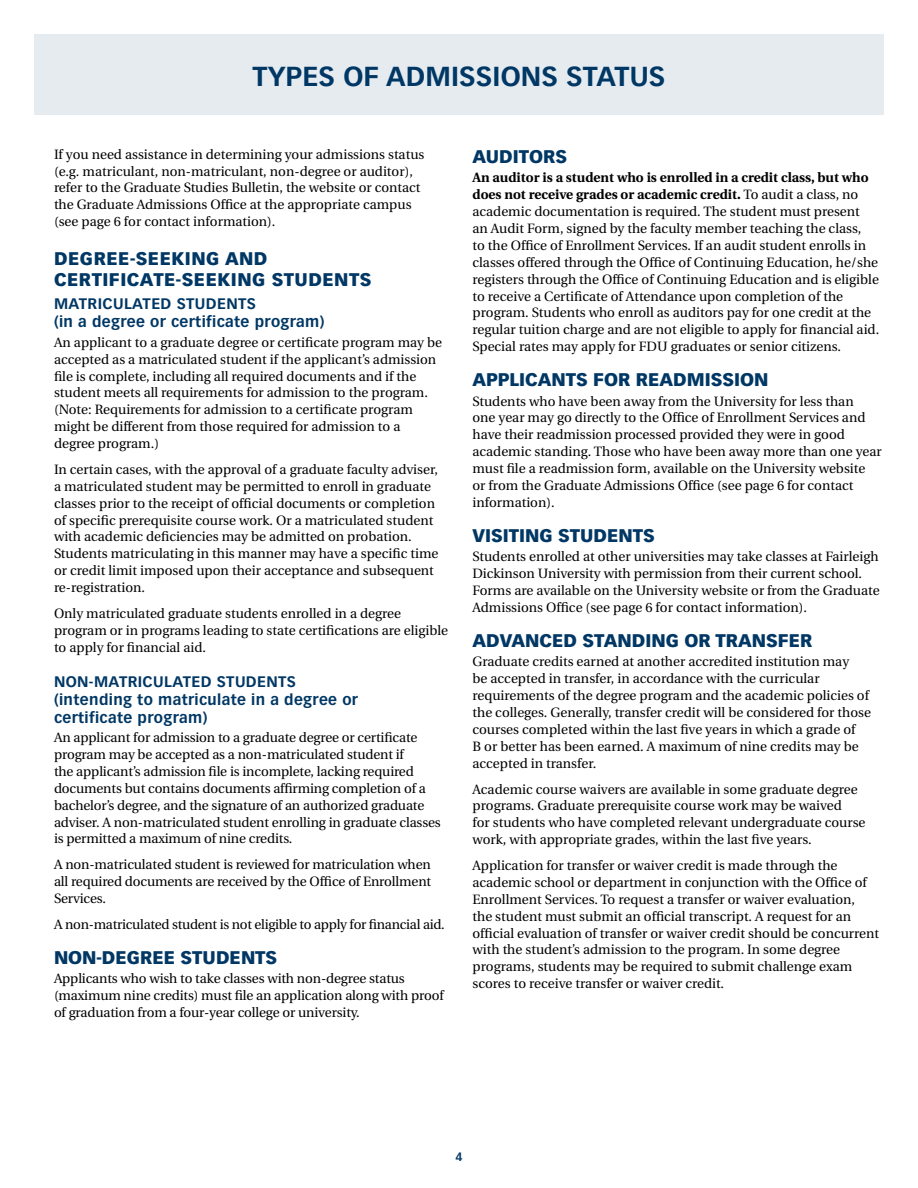
<style>
.page{position:relative;width:918px;height:1188px;background:#fff}
.page>*{position:absolute;margin:0;border:0;box-sizing:border-box;transform-origin:0 0}
.t1{font:700 27px "Vectora LH";letter-spacing:.005em;color:#003764}
.t2{font:900 18px "Vectora LH";color:#003764}
.t3{font:900 18px/20.7px "Vectora LH";letter-spacing:.025em;color:#003764}
.t4{font:700 15px/18px "Vectora LH";letter-spacing:.025em;color:#003764}
.t5{font:13.5px/16.8px "Utopia";color:#000}
.t6{font:13.5px "Utopia";letter-spacing:-.02em;color:#000}
.t7{font:700 12px "Vectora LH";color:#003764}
.s1{font-weight:700}
</style>
<div class="page">
<div style="left:34px;top:34px;width:850px;height:82px;background:#e6ebf0"></div>
<h1 class="t1" style="left:253px;top:60px;width:414px">TYPES OF ADMISSIONS STATUS</h1>
<p class="t5" style="left:54px;top:146px;width:372px">If you need assistance in determining your admissions status (e.g. matriculant, non-matriculant, non-degree or auditor), refer to the Graduate Studies Bulletin, the website or contact the Graduate Admissions Office at the appropriate campus (see page 6 for contact information).</p>
<h2 class="t3" style="left:54px;top:248px;width:319px">DEGREE-SEEKING AND<br>CERTIFICATE-SEEKING STUDENTS</h2>
<p class="t4" style="left:54px;top:295px;width:272px">MATRICULATED STUDENTS<br>(in a degree or certificate program)</p>
<p class="t5" style="left:54px;top:334px;width:390px">An applicant to a graduate degree or certificate program may be accepted as a matriculated student if the applicant’s admission file is complete, including all required documents and if the student meets all requirements for admission to the program. (Note: Requirements for admission to a certificate program might be different from those required for admission to a degree program.)</p>
<p class="t5" style="left:54px;top:461px;width:386px">In certain cases, with the approval of a graduate faculty adviser, a matriculated student may be permitted to enroll in graduate classes prior to the receipt of official documents or completion of specific prerequisite course work. Or a matriculated student with academic deficiencies may be admitted on probation.<br>Students matriculating in this manner may have a specific time or credit limit imposed upon their acceptance and subsequent re-registration.</p>
<p class="t5" style="left:54px;top:605px;width:396px">Only matriculated graduate students enrolled in a degree program or in programs leading to state certifications are eligible to apply for financial aid.</p>
<p class="t4" style="left:54px;top:672px;width:306px">NON-MATRICULATED STUDENTS (intending to matriculate in a degree or certificate program)</p>
<p class="t5" style="left:54px;top:729px;width:388px">An applicant for admission to a graduate degree or certificate program may be accepted as a non-matriculated student if<br>the applicant’s admission file is incomplete, lacking required documents but contains documents affirming completion of a bachelor’s degree, and the signature of an authorized graduate adviser. A non-matriculated student enrolling in graduate classes is permitted a maximum of nine credits.</p>
<p class="t5" style="left:54px;top:857px;width:379px;text-align:justify">A non-matriculated student is reviewed for matriculation when all required documents are received by the Office of Enrollment Services.</p>
<p class="t6" style="left:54px;top:917px;width:392px">A non-matriculated student is not eligible to apply for financial aid.</p>
<h2 class="t2" style="left:54px;top:946px;width:225px">NON-DEGREE STUDENTS</h2>
<p class="t5" style="left:54px;top:971px;width:391px">Applicants who wish to take classes with non-degree status (maximum nine credits) must file an application along with proof of graduation from a four-year college or university.</p>
<h2 class="t2" style="left:472px;top:145px;width:96px">AUDITORS</h2>
<p class="t5" style="left:472px;top:170px;width:408px"><span class="s1">An auditor is a student who is enrolled in a credit class, but who does not receive grades or academic credit.</span> To audit a class, no academic documentation is required. The student must present<br>an Audit Form, signed by the faculty member teaching the class,<br>to the Office of Enrollment Services. If an audit student enrolls in classes offered through the Office of Continuing Education, he/she registers through the Office of Continuing Education and is eligible to receive a Certificate of Attendance upon completion of the program. Students who enroll as auditors pay for one credit at the regular tuition charge and are not eligible to apply for financial aid.<br>Special rates may apply for FDU graduates or senior citizens.</p>
<h2 class="t2" style="left:472px;top:368px;width:297px">APPLICANTS FOR READMISSION</h2>
<p class="t5" style="left:472px;top:393px;width:411px">Students who have been away from the University for less than<br>one year may go directly to the Office of Enrollment Services and have their readmission processed provided they were in good academic standing. Those who have been away more than one year must file a readmission form, available on the University website or from the Graduate Admissions Office (see page 6 for contact information).</p>
<h2 class="t2" style="left:472px;top:524px;width:184px">VISITING STUDENTS</h2>
<p class="t5" style="left:472px;top:549px;width:409px">Students enrolled at other universities may take classes at Fairleigh Dickinson University with permission from their current school.<br>Forms are available on the University website or from the Graduate Admissions Office (see page 6 for contact information).</p>
<h2 class="t2" style="left:472px;top:629px;width:342px">ADVANCED STANDING OR TRANSFER</h2>
<p class="t5" style="left:472px;top:654px;width:400px">Graduate credits earned at another accredited institution may<br>be accepted in transfer, in accordance with the curricular requirements of the degree program and the academic policies of the colleges. Generally, transfer credit will be considered for those courses completed within the last five years in which a grade of<br>B or better has been earned. A maximum of nine credits may be accepted in transfer.</p>
<p class="t5" style="left:472px;top:781px;width:394px">Academic course waivers are available in some graduate degree programs. Graduate prerequisite course work may be waived<br>for students who have completed relevant undergraduate course work, with appropriate grades, within the last five years.</p>
<p class="t5" style="left:472px;top:857px;width:408px">Application for transfer or waiver credit is made through the academic school or department in conjunction with the Office of Enrollment Services. To request a transfer or waiver evaluation,<br>the student must submit an official transcript. A request for an official evaluation of transfer or waiver credit should be concurrent with the student’s admission to the program. In some degree programs, students may be required to submit challenge exam scores to receive transfer or waiver credit.</p>
<p class="t7" style="left:455px;top:1149px;width:9px">4</p>
</div>
